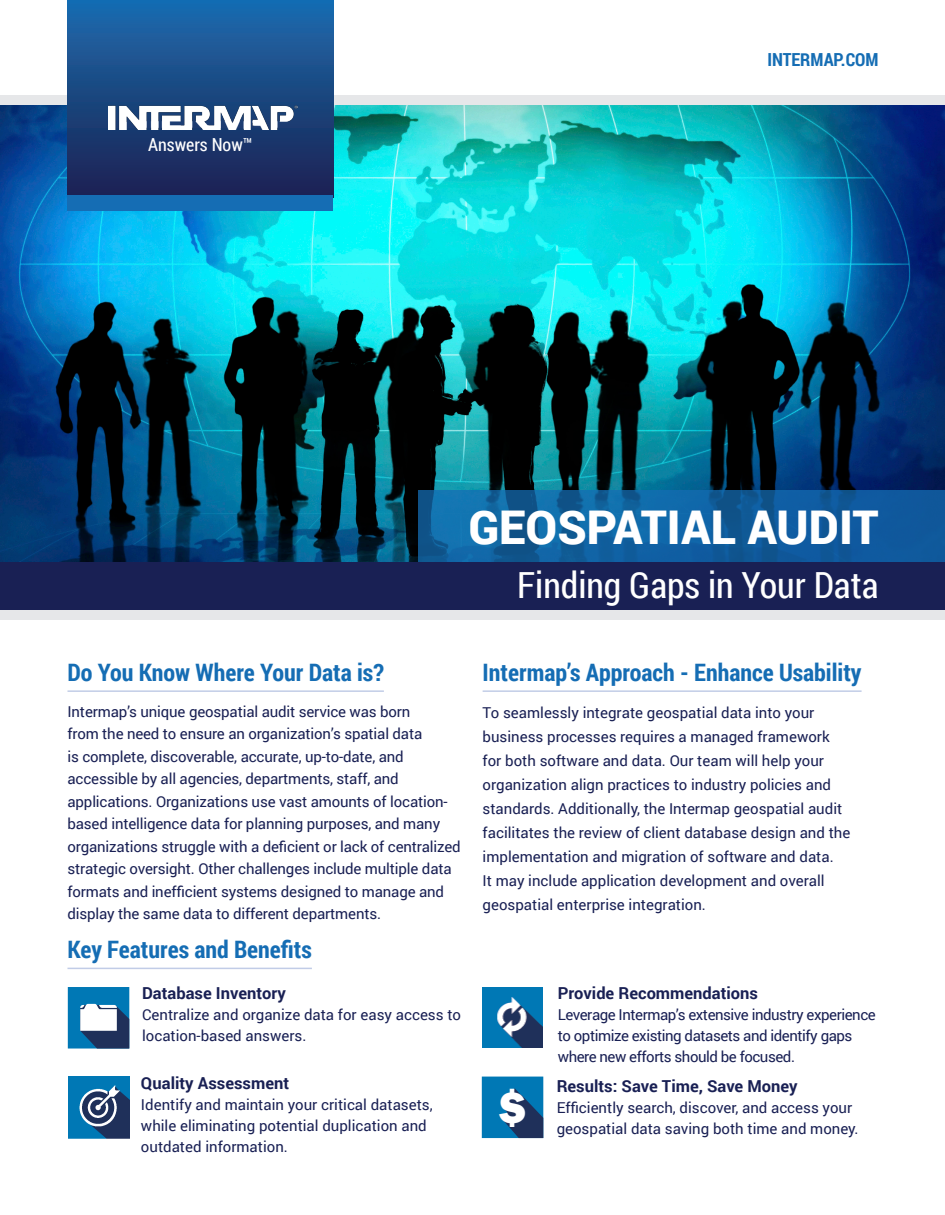
<style>
.page{position:relative;width:945px;height:1215px;background:#fff}
.page>*{position:absolute;margin:0;border:0;box-sizing:border-box;transform-origin:0 0}
.t1{font:800 48px "Franklin Gothic";color:#fff}
.Main_Topic{font:900 46.5px "Roboto";color:#fff}
.Subhead{font:36px "Roboto Condensed";color:#fff}
.Section_Head{font:700 24px "Roboto Condensed";color:#156db4}
.t2{font:700 18px "Roboto Condensed";color:#156db4}
.t3{font:18px "Roboto Condensed";color:#fff}
.Pullout_Header{font:700 16.5px "Roboto";color:#192054}
.Body{font:15px/22.5px "Roboto";letter-spacing:-.01em;color:#192054}
.Pullout_text{font:15px/21px "Roboto";color:#192054}
.Pullout_text-2{font:15px/21px "Roboto";letter-spacing:-.03em;color:#192054}
</style>
<div class="page">
<img style="left:0;top:105px;width:945px;height:457px">
<div style="left:482px;top:1077px;width:61px;height:61px;background:#0078b5"></div>
<svg style="left:502px;top:1088px;width:41px;height:50px"></svg>
<img style="left:483px;top:988px;width:60px;height:60px">
<div style="left:68px;top:987px;width:61px;height:62px;background:#0078b5"></div>
<hr style="left:68px;top:690px;width:316px;height:2px;background:#c1cce7">
<hr style="left:483px;top:690px;width:379px;height:2px;background:#c1cce7">
<hr style="left:68px;top:968px;width:244px;height:1px;background:#c1cce7">
<div style="left:0;top:562px;width:945px;height:48px;background:#192054"></div>
<svg style="left:418px;top:490px;width:527px;height:72px;background:#105f9e"></svg>
<img style="left:68px;top:1077px;width:61px;height:61px">
<svg style="left:80px;top:1004px;width:49px;height:45px;background:#7890ab"></svg>
<div style="left:0;top:95px;width:945px;height:10px;background:#e6e7e9"></div>
<div style="left:0;top:610px;width:945px;height:10px;background:#e6e7e9"></div>
<div style="left:68px;top:0;width:265px;height:197px;background:linear-gradient(to bottom,#1b6cae,#1d2152)"></div>
<div style="left:68px;top:195px;width:265px;height:16px;background:#156db4"></div>
<img style="left:109px;top:105px;width:189px;height:25px">
<p class="t3" style="left:148px;top:132px;width:106px">Answers Now™</p>
<p class="t2" style="left:767px;top:47px;width:113px">INTERMAP.COM</p>
<p class="Main_Topic" style="left:468px;top:495px;width:412px">GEOSPATIAL AUDIT</p>
<p class="Subhead" style="left:517px;top:560px;width:363px">Finding Gaps in Your Data</p>
<p class="Section_Head" style="left:68px;top:655px;width:318px">Do You Know Where Your Data is?</p>
<p class="Body" style="left:68px;top:700px;width:395px">Intermap’s unique geospatial audit service was born<br>from the need to ensure an organization’s spatial data<br>is complete, discoverable, accurate, up-to-date, and accessible by all agencies, departments, staff, and applications. Organizations use vast amounts of location&shy;based intelligence data for planning purposes, and many organizations struggle with a deficient or lack of centralized strategic oversight. Other challenges include multiple data formats and inefficient systems designed to manage and display the same data to different departments.</p>
<p class="Section_Head" style="left:68px;top:932px;width:246px">Key Features and Benefits</p>
<p class="Pullout_Header" style="left:142px;top:982px;width:145px">Database Inventory</p>
<p class="Pullout_text" style="left:142px;top:1004px;width:320px">Centralize and organize data for easy access to location-based answers.</p>
<p class="Pullout_Header" style="left:141px;top:1071px;width:150px">Quality Assessment</p>
<p class="Pullout_text" style="left:141px;top:1094px;width:293px">Identify and maintain your critical datasets, while eliminating potential duplication and outdated information.</p>
<p class="Section_Head" style="left:483px;top:655px;width:380px">Intermap’s Approach - Enhance Usability</p>
<p class="Body" style="left:483px;top:700px;width:369px;line-height:24px">To seamlessly integrate geospatial data into your business processes requires a managed framework for both software and data. Our team will help your organization align practices to industry policies and standards. Additionally, the Intermap geospatial audit facilitates the review of client database design and the implementation and migration of software and data.<br>It may include application development and overall geospatial enterprise integration.</p>
<p class="t1" style="left:498px;top:1076px;width:30px">$</p>
<p class="Pullout_Header" style="left:558px;top:982px;width:202px">Provide Recommendations</p>
<p class="Pullout_text-2" style="left:558px;top:1004px;width:319px">Leverage Intermap’s extensive industry experience to optimize existing datasets and identify gaps where new efforts should be focused.</p>
<p class="Pullout_Header" style="left:557px;top:1074px;width:242px">Results: Save Time, Save Money</p>
<p class="Pullout_text" style="left:557px;top:1096px;width:303px">Efficiently search, discover, and access your geospatial data saving both time and money.</p>
</div>
